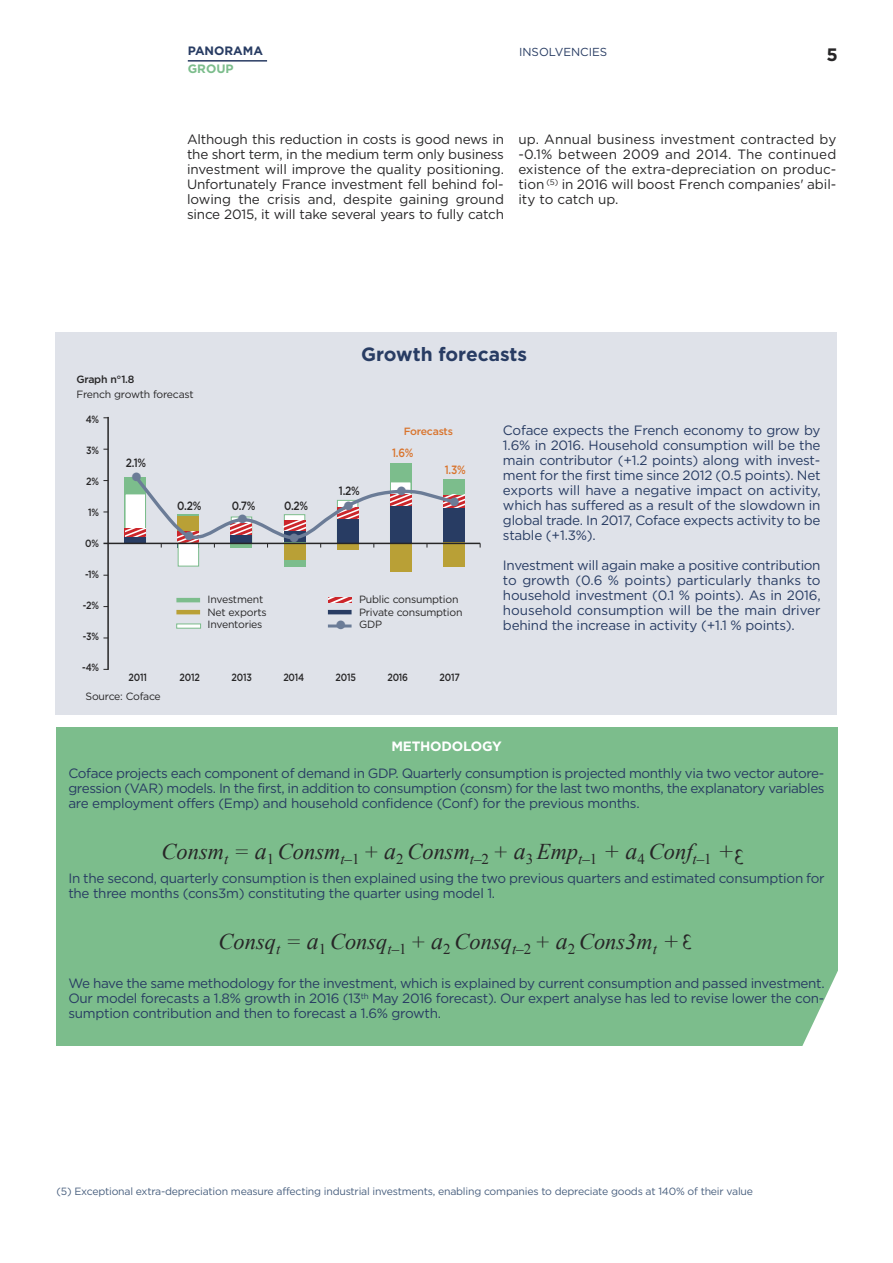
<style>
.page{position:relative;width:893px;height:1263px;background:#fff}
.page>*{position:absolute;margin:0;border:0;box-sizing:border-box;transform-origin:0 0}
.t1{font:italic 22.5px "Times New Roman";color:#272627}
.t2{font:700 19.2px "Gotham";color:#283c63}
.t3{font:700 18px "Gotham";color:#272627}
.t4{font:13.5px/15px "Gotham";letter-spacing:-.02em;color:#283c63;text-align:justify}
.t5{font:13.5px/15px "Gotham";letter-spacing:-.005em;color:#272627;text-align:justify}
.t6{font:700 13.5px "Gotham";letter-spacing:-.015em;color:#fff}
.t7{font:700 12.15px "Gotham";color:#283c63}
.t8{font:700 12.15px "Gotham";color:#7cbd8c}
.t9{font:500 12px "Gotham";color:#272627;scale:.85 1}
.t10{font:12px "Zapf Dingbats ITC";color:#6b7c97}
.t11{font:500 12px "Gotham";color:#d9742d;scale:.85 1}
.t12{font:11.55px "Gotham";color:#283c63}
.t13{font:10.5px "Gotham";letter-spacing:-.02em;color:#485f7e}
.t14{font:10.5px/12.6px "Gotham";letter-spacing:-.02em;color:#272627}
.t15{font:500 10.5px "Gotham";letter-spacing:-.02em;color:#272627;scale:.85 1}
.t16{font:500 10.5px "Gotham";letter-spacing:-.02em;color:#272627}
.t17{font:500 10.5px "Gotham";letter-spacing:-.02em;color:#d9742d}
.s1{font-size:24px}
</style>
<div class="page">
<div style="left:55px;top:332px;width:781px;height:382px;background:#dfe2e9"></div>
<div style="left:56px;top:727px;width:781px;height:319px;background:#7cbd8c"></div>
<svg style="left:802px;top:966px;width:36px;height:80px"></svg>
<hr style="left:176px;top:598px;width:24px;height:4px;background:#7cbd8c">
<hr style="left:176px;top:610px;width:24px;height:4px;background:#b9a036">
<hr style="left:328px;top:610px;width:24px;height:4px;background:#283c63">
<hr style="left:328px;top:624px;width:24px;height:3px;background:#6b7c97">
<hr style="left:107px;top:417px;width:2px;height:253px;background:#272627">
<div style="left:179px;top:544px;width:19px;height:22px;background:#fff"></div>
<div style="left:178px;top:543px;width:21px;height:23px;border:1px solid #7cbd8c"></div>
<div style="left:284px;top:543px;width:21px;height:24px;background:#7cbd8c"></div>
<div style="left:337px;top:543px;width:21px;height:7px;background:#b9a036"></div>
<div style="left:390px;top:463px;width:21px;height:80px;background:#7cbd8c"></div>
<div style="left:390px;top:543px;width:21px;height:28px;background:#b9a036"></div>
<div style="left:443px;top:543px;width:21px;height:24px;background:#b9a036"></div>
<svg style="left:125px;top:473px;width:339px;height:74px"></svg>
<div style="left:284px;top:543px;width:21px;height:16px;background:#b9a036"></div>
<hr style="left:103px;top:543px;width:377px;height:1px;background:#272627">
<svg style="left:328px;top:597px;width:23px;height:6px"></svg>
<hr style="left:188px;top:60px;width:79px;height:2px;background:#283c63">
<p class="t7" style="left:188px;top:44px;width:77px">PANORAMA</p>
<p class="t12" style="left:519px;top:45px;width:90px">INSOLVENCIES</p>
<h3 class="t3" style="left:826px;top:44px;width:13px">5</h3>
<p class="t8" style="left:188px;top:62px;width:47px">GROUP</p>
<p class="t5" style="left:187px;top:132px;width:318px">Although this reduction in costs is good news in the short term, in the medium term only business investment will improve the quality positioning.<br>Unfortunately France investment fell behind fol&shy;lowing the crisis and, despite gaining ground since 2015, it will take several years to fully catch</p>
<p class="t5" style="left:518px;top:132px;width:319px">up. Annual business investment contracted by -0.1% between 2009 and 2014. The continued existence of the extra-depreciation on produc&shy;tion <sup>(5)</sup> in 2016 will boost French companies' abil&shy;ity to catch up.</p>
<p class="t16" style="left:76px;top:374px;width:60px">Graph n°1.8</p>
<p class="t14" style="left:76px;top:388px;width:119px">French growth forecast</p>
<h2 class="t2" style="left:361px;top:343px;width:167px">Growth forecasts</h2>
<p class="t15" style="left:86px;top:413px;width:17px">4%</p>
<p class="t15" style="left:86px;top:444px;width:17px">3%</p>
<p class="t15" style="left:86px;top:475px;width:17px">2%</p>
<p class="t15" style="left:88px;top:506px;width:14px">1%</p>
<p class="t15" style="left:85px;top:537px;width:18px">0%</p>
<p class="t15" style="left:85px;top:568px;width:18px">-1%</p>
<p class="t15" style="left:83px;top:599px;width:21px">-2%</p>
<p class="t15" style="left:83px;top:630px;width:21px">-3%</p>
<p class="t15" style="left:82px;top:661px;width:21px">-4%</p>
<p class="t9" style="left:126px;top:456px;width:26px">2.1%</p>
<p class="t10" style="left:132px;top:471px;width:11px">●</p>
<p class="t17" style="left:404px;top:425px;width:51px">Forecasts</p>
<p class="t9" style="left:177px;top:499px;width:30px">0.2%</p>
<p class="t9" style="left:232px;top:499px;width:30px">0.7%</p>
<p class="t9" style="left:284px;top:499px;width:30px">0.2%</p>
<p class="t10" style="left:184px;top:530px;width:11px">●</p>
<p class="t10" style="left:238px;top:513px;width:11px">●</p>
<p class="t10" style="left:290px;top:532px;width:11px">●</p>
<p class="t9" style="left:339px;top:483px;width:26px">1.2%</p>
<p class="t10" style="left:344px;top:500px;width:11px">●</p>
<p class="t11" style="left:392px;top:446px;width:27px">1.6%</p>
<p class="t10" style="left:397px;top:485px;width:11px">●</p>
<p class="t11" style="left:445px;top:463px;width:26px">1.3%</p>
<p class="t10" style="left:450px;top:496px;width:11px">●</p>
<p class="t14" style="left:208px;top:593px;width:61px">Investment<br>Net exports<br>Inventories</p>
<p class="t14" style="left:359px;top:593px;width:105px">Public consumption<br>Private consumption<br>GDP</p>
<p class="t10" style="left:336px;top:619px;width:11px">●</p>
<p class="t15" style="left:129px;top:672px;width:23px">2011</p>
<p class="t15" style="left:180px;top:672px;width:25px">2012</p>
<p class="t15" style="left:232px;top:672px;width:25px">2013</p>
<p class="t15" style="left:283px;top:672px;width:26px">2014</p>
<p class="t15" style="left:336px;top:672px;width:26px">2015</p>
<p class="t15" style="left:387px;top:672px;width:26px">2016</p>
<p class="t15" style="left:440px;top:672px;width:25px">2017</p>
<p class="t14" style="left:86px;top:690px;width:77px">Source: Coface</p>
<p class="t4" style="left:503px;top:423px;width:319px">Coface expects the French economy to grow by 1.6% in 2016. Household consumption will be the main contributor (+1.2 points) along with invest&shy;ment for the first time since 2012 (0.5 points). Net exports will have a negative impact on activity, which has suffered as a result of the slowdown in global trade. In 2017, Coface expects activity to be stable (+1.3%).</p>
<p class="t4" style="left:503px;top:558px;width:319px">Investment will again make a positive contribution to growth (0.6 % points) particularly thanks to household investment (0.1 % points). As in 2016, household consumption will be the main driver behind the increase in activity (+1.1 % points).</p>
<p class="t6" style="left:391px;top:738px;width:112px">METHODOLOGY</p>
<p class="t4" style="left:68px;top:766px;width:758px">Coface projects each component of demand in GDP. Quarterly consumption is projected monthly via two vector autore&shy;gression (VAR) models. In the first, in addition to consumption (consm) for the last two months, the explanatory variables are employment offers (Emp) and household confidence (Conf) for the previous months.</p>
<h1 class="t1" style="left:162px;top:839px;width:574px">Consm<sub>t</sub> = <span class="s1">a</span><sub>1</sub> Consm<sub>t</sub><sub>–1</sub> + <span class="s1">a</span><sub>2</sub> Consm<sub>t</sub><sub>–2</sub> + <span class="s1">a</span><sub>3</sub> Emp<sub>t</sub><sub>–1</sub> <span class="s1">+ a</span><sub>4</sub> Conf<sub>t</sub><sub>–1</sub> <span class="s1">+</span></h1>
<p class="t4" style="left:68px;top:871px;width:758px">In the second, quarterly consumption is then explained using the two previous quarters and estimated consumption for the three months (cons3m) constituting the quarter using model 1.</p>
<h1 class="t1" style="left:219px;top:929px;width:462px">Consq<sub>t</sub> = <span class="s1">a</span><sub>1</sub> Consq<sub>t</sub><sub>–1</sub> + <span class="s1">a</span><sub>2</sub> Consq<sub>t</sub><sub>–2</sub> + <span class="s1">a</span><sub>2</sub> Cons3m<sub>t</sub> <span class="s1">+</span></h1>
<p class="t4" style="left:68px;top:976px;width:758px">We have the same methodology for the investment, which is explained by current consumption and passed investment.<br>Our model forecasts a 1.8% growth in 2016 (13<sup>th</sup> May 2016 forecast). Our expert analyse has led to revise lower the con&shy;sumption contribution and then to forecast a 1.6% growth.</p>
<p class="t13" style="left:57px;top:1185px;width:698px">(5) Exceptional extra-depreciation measure affecting industrial investments, enabling companies to depreciate goods at 140% of their value</p>
</div>
